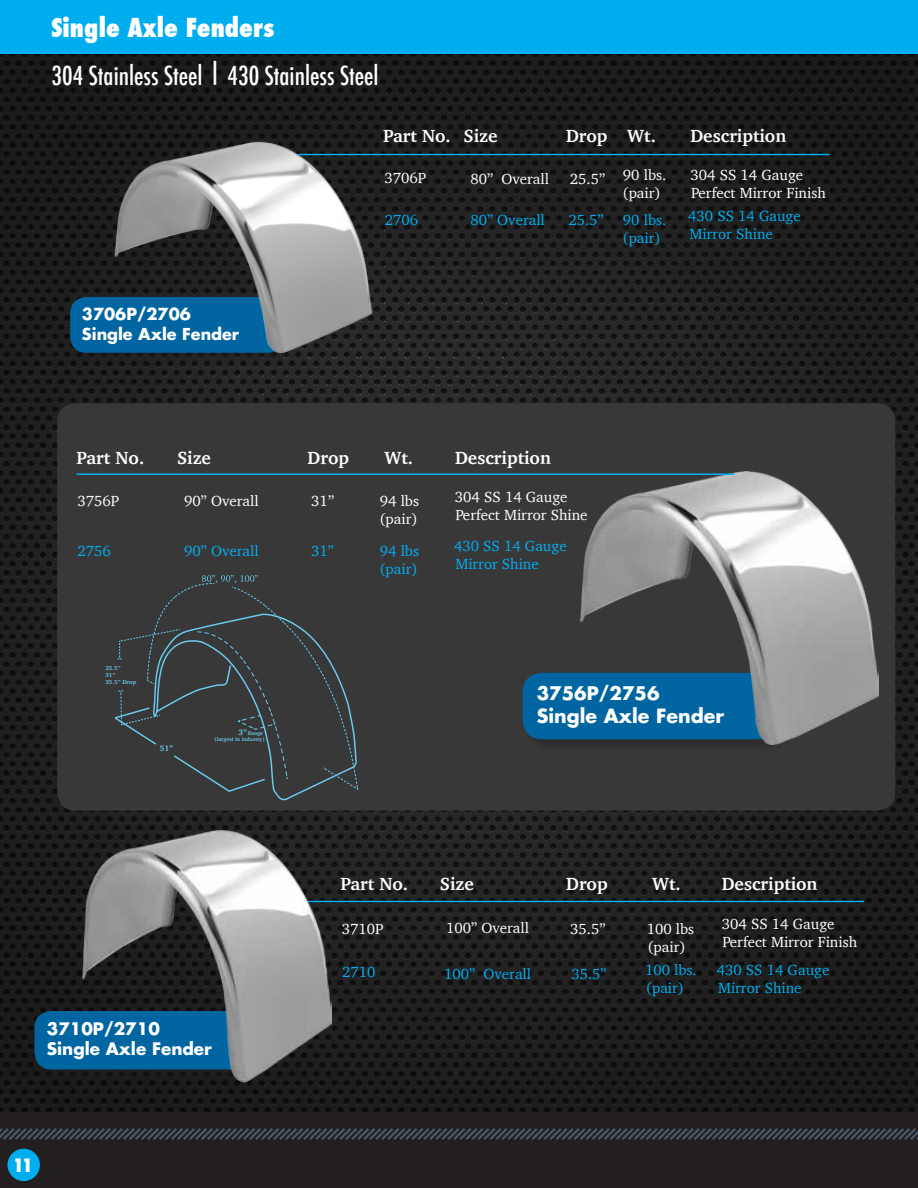
<style>
.page{position:relative;width:918px;height:1188px;background:#fff}
.page>*{position:absolute;margin:0;border:0;box-sizing:border-box;transform-origin:0 0}
.t1{font:500 condensed 25.5px "Futura";color:#fff}
.t2{font:800 condensed 25.5px "Futura";color:#fff}
.t3{font:700 19.05px "Futura Std";color:#fff}
.t4{font:700 18.3px "Futura Std";color:#fff}
.t5{font:700 18px "Charter";color:#fff}
.t6{font:800 condensed 18px "Futura";color:#fff}
.t7{font:700 16.8px/20.1px "Futura Std";color:#fff}
.t8{font:700 16.2px "Futura Std";color:#fff}
.t9{font:700 16.05px "Futura Std";color:#fff}
.t10{font:15px/18px "Charter";color:#fff}
.t11{font:15px/18px "Charter";color:#00aeef}
.t12{font:700 8.1px "Charter";color:#6acbee}
.t13{font:700 5.7px/6.9px "Charter";color:#6acbee;scale:1.06 1}
.t14{font:700 5.4px/6.4px "Charter";color:#6acbee;text-align:right}
.s1{font-size:8.1px}
</style>
<div class="page">
<img style="left:0;top:54px;width:918px;height:1058px">
<div style="left:0;top:0;width:918px;height:54px;background:#00aeef"></div>
<div style="left:0;top:1112px;width:918px;height:76px;background:#231f20"></div>
<svg style="left:0;top:1128px;width:918px;height:12px"></svg>
<div style="left:8px;top:1149px;width:32px;height:32px;background:#00aeef;border-radius:50%"></div>
<div style="left:34px;top:1011px;width:238px;height:71px;background:#231f20;opacity:.49"></div>
<div style="left:35px;top:1011px;width:224px;height:58px;background:#0065a0;border-radius:17px"></div>
<img style="left:864px;top:821px;width:54px;height:153px">
<hr style="left:284px;top:901px;width:580px;height:1px;background:#00aeef">
<div style="left:57px;top:403px;width:838px;height:408px;background:#393839;border-radius:18px"></div>
<img style="left:82px;top:829px;width:250px;height:253px">
<div style="left:522px;top:672px;width:271px;height:82px;background:#353435"></div>
<div style="left:523px;top:673px;width:255px;height:66px;background:#0065a0;border-radius:19px"></div>
<img style="left:580px;top:472px;width:298px;height:272px">
<hr style="left:77px;top:473px;width:657px;height:2px;background:#00aeef">
<div style="left:70px;top:297px;width:227px;height:68px;background:#231f20;opacity:.49"></div>
<div style="left:70px;top:297px;width:214px;height:56px;background:#0065a0;border-radius:16px"></div>
<img style="left:105px;top:131px;width:274px;height:235px">
<hr style="left:297px;top:154px;width:533px;height:1px;background:#00aeef">
<svg style="left:118px;top:575px;width:240px;height:215px"></svg>
<h1 class="t2" style="left:51px;top:11px;width:225px">Single Axle Fenders</h1>
<h1 class="t1" style="left:52px;top:59px;width:328px">304 Stainless Steel | 430 Stainless Steel</h1>
<p class="t5" style="left:383px;top:120px;width:116px">Part No. Size</p>
<p class="t5" style="left:566px;top:120px;width:91px">Drop Wt.</p>
<p class="t5" style="left:690px;top:120px;width:97px">Description</p>
<p class="t10" style="left:622px;top:166px;width:45px">90 lbs. (pair)</p>
<p class="t10" style="left:385px;top:168px;width:43px">3706P</p>
<p class="t10" style="left:470px;top:170px;width:80px">80” Overall</p>
<p class="t10" style="left:570px;top:170px;width:37px">25.5”</p>
<p class="t10" style="left:691px;top:166px;width:137px">304 SS 14 Gauge<br>Perfect Mirror Finish</p>
<p class="t8" style="left:82px;top:303px;width:110px">3706P/2706</p>
<p class="t9" style="left:82px;top:323px;width:159px">Single Axle Fender</p>
<p class="t11" style="left:385px;top:211px;width:35px">2706</p>
<p class="t11" style="left:470px;top:211px;width:76px">80” Overall</p>
<p class="t11" style="left:568px;top:211px;width:37px">25.5”</p>
<p class="t11" style="left:688px;top:207px;width:114px">430 SS 14 Gauge<br>Mirror Shine</p>
<p class="t11" style="left:622px;top:211px;width:45px">90 lbs. (pair)</p>
<p class="t5" style="left:77px;top:442px;width:69px">Part No.</p>
<p class="t5" style="left:177px;top:442px;width:36px">Size</p>
<p class="t5" style="left:308px;top:442px;width:43px">Drop</p>
<p class="t5" style="left:384px;top:442px;width:168px">Wt. Description</p>
<p class="t10" style="left:78px;top:492px;width:43px">3756P</p>
<p class="t10" style="left:184px;top:492px;width:76px">90” Overall</p>
<p class="t10" style="left:311px;top:492px;width:24px">31”</p>
<p class="t10" style="left:455px;top:487px;width:134px">304 SS 14 Gauge<br>Perfect Mirror Shine</p>
<p class="t11" style="left:77px;top:541px;width:35px">2756</p>
<p class="t11" style="left:184px;top:541px;width:76px">90” Overall</p>
<p class="t11" style="left:311px;top:541px;width:24px">31”</p>
<p class="t11" style="left:454px;top:537px;width:114px">430 SS 14 Gauge<br>Mirror Shine</p>
<p class="t10" style="left:379px;top:492px;width:41px">94 lbs (pair)</p>
<p class="t11" style="left:379px;top:541px;width:41px">94 lbs (pair)</p>
<p class="t13" style="left:105px;top:665px;width:31px">25.5”<br>31”<br>35.5” Drop</p>
<p class="t12" style="left:160px;top:741px;width:15px">51”</p>
<p class="t14" style="left:214px;top:729px;width:52px"><span class="s1">3”</span> flange<br>(largest in industry)</p>
<p class="t4" style="left:537px;top:681px;width:124px">3756P/2756</p>
<p class="t3" style="left:537px;top:703px;width:189px">Single Axle Fender</p>
<p class="t7" style="left:47px;top:1019px;width:166px">3710P/2710<br>Single Axle Fender</p>
<p class="t6" style="left:13px;top:1153px;width:21px">11</p>
<p class="t5" style="left:341px;top:868px;width:69px">Part No.</p>
<p class="t5" style="left:440px;top:868px;width:36px">Size</p>
<p class="t5" style="left:566px;top:868px;width:43px">Drop</p>
<p class="t5" style="left:652px;top:868px;width:167px">Wt. Description</p>
<p class="t10" style="left:342px;top:919px;width:43px">3710P</p>
<p class="t10" style="left:446px;top:919px;width:84px">100” Overall</p>
<p class="t10" style="left:570px;top:919px;width:37px">35.5”</p>
<p class="t10" style="left:722px;top:915px;width:137px">304 SS 14 Gauge<br>Perfect Mirror Finish</p>
<p class="t10" style="left:647px;top:919px;width:49px">100 lbs (pair)</p>
<p class="t11" style="left:645px;top:961px;width:53px">100 lbs. (pair)</p>
<p class="t11" style="left:342px;top:963px;width:35px">2710</p>
<p class="t11" style="left:444px;top:965px;width:88px">100” Overall</p>
<p class="t11" style="left:571px;top:965px;width:37px">35.5”</p>
<p class="t11" style="left:717px;top:961px;width:114px">430 SS 14 Gauge<br>Mirror Shine</p>
</div>
